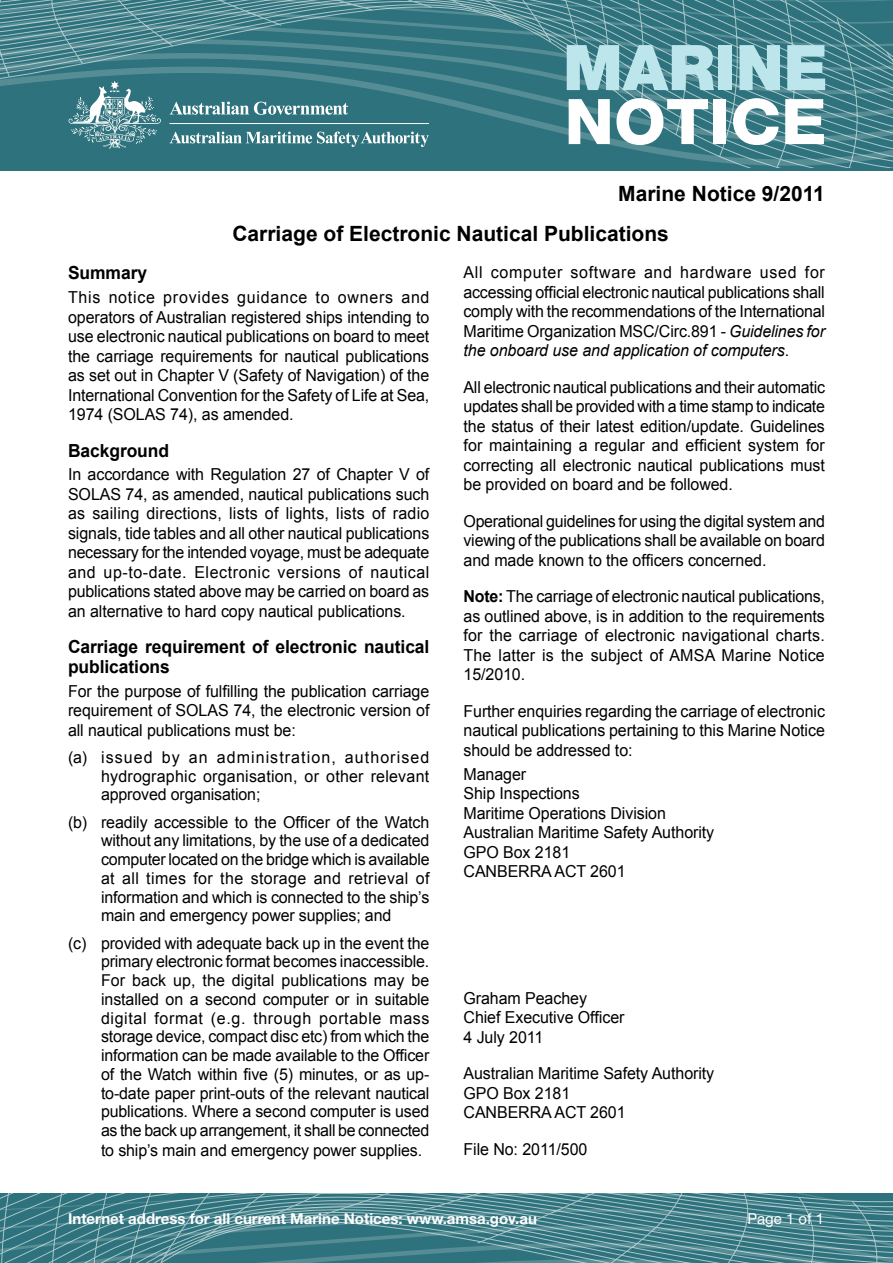
<style>
.page{position:relative;width:893px;height:1263px;background:#fff}
.page>*{position:absolute;margin:0;border:0;box-sizing:border-box;transform-origin:0 0}
.t1{font:900 63px "Helvetica Neue";color:#bce5ec}
.t2{font:800 63px "Helvetica Neue";color:#fff;scale:1.06 1}
.t3{font:700 21px "Arial";color:#000}
.t4{font:700 18px/19.5px "Arial";letter-spacing:-.005em;color:#000}
.t5{font:16.5px/19.5px "Arial";letter-spacing:-.005em;color:#000;text-align:justify}
.t6{font:16.35px/18.8px "Arial";letter-spacing:-.01em;color:#000;text-align:justify}
.t7{font:700 15px "Helvetica Neue";color:#fff}
.t8{font:15px "Helvetica Neue";color:#fff}
.s1{font-style:italic}
.s2{font-weight:700}
</style>
<div class="page">
<svg style="left:0;top:1193px;width:893px;height:70px;background:#4a858d"></svg>
<svg style="left:0;top:0;width:893px;height:168px;background:#428089"></svg>
<hr style="left:170px;top:123px;width:259px;height:1px;background:#fff">
<h1 class="t1" style="left:563px;top:30px;width:266px">MARINE</h1>
<h1 class="t2" style="left:564px;top:84px;width:249px">NOTICE</h1>
<p class="t3" style="left:618px;top:182px;width:208px">Marine Notice 9/2011</p>
<p class="t3" style="left:232px;top:221px;width:438px">Carriage of Electronic Nautical Publications</p>
<p class="t4" style="left:68px;top:263px;width:81px">Summary</p>
<p class="t5" style="left:68px;top:287px;width:363px">This notice provides guidance to owners and operators of Australian registered ships intending to use electronic nautical publications on board to meet the carriage requirements for nautical publications as set out in Chapter V (Safety of Navigation) of the International Convention for the Safety of Life at Sea, 1974 (SOLAS 74), as amended.</p>
<p class="t4" style="left:68px;top:440px;width:103px">Background</p>
<p class="t5" style="left:68px;top:465px;width:363px">In accordance with Regulation 27 of Chapter V of SOLAS 74, as amended, nautical publications such as sailing directions, lists of lights, lists of radio signals, tide tables and all other nautical publications necessary for the intended voyage, must be adequate and up-to-date. Electronic versions of nautical publications stated above may be carried on board as an alternative to hard copy nautical publications.</p>
<p class="t4" style="left:68px;top:637px;width:363px">Carriage requirement of electronic nautical publications</p>
<p class="t5" style="left:68px;top:681px;width:363px">For the purpose of fulfilling the publication carriage requirement of SOLAS 74, the electronic version of all nautical publications must be:</p>
<p class="t6" style="left:101px;top:748px;width:330px;text-indent:-33px">(a) issued by an administration, authorised hydrographic organisation, or other relevant approved organisation;</p>
<p class="t6" style="left:101px;top:812px;width:330px;text-indent:-33px">(b) readily accessible to the Officer of the Watch without any limitations, by the use of a dedicated computer located on the bridge which is available at all times for the storage and retrieval of information and which is connected to the ship’s main and emergency power supplies; and</p>
<p class="t6" style="left:101px;top:933px;width:330px;text-indent:-33px">(c) provided with adequate back up in the event the primary electronic format becomes inaccessible.<br>For back up, the digital publications may be installed on a second computer or in suitable digital format (e.g. through portable mass storage device, compact disc etc) from which the information can be made available to the Officer of the Watch within five (5) minutes, or as up&shy;to-date paper print-outs of the relevant nautical publications. Where a second computer is used as the back up arrangement, it shall be connected to ship’s main and emergency power supplies.</p>
<p class="t5" style="left:463px;top:263px;width:363px">All computer software and hardware used for accessing official electronic nautical publications shall comply with the recommendations of the International Maritime Organization MSC/Circ.891 - <span class="s1">Guidelines for the onboard use and application of computers</span>.</p>
<p class="t5" style="left:463px;top:377px;width:363px">All electronic nautical publications and their automatic updates shall be provided with a time stamp to indicate the status of their latest edition/update. Guidelines for maintaining a regular and efficient system for correcting all electronic nautical publications must be provided on board and be followed.</p>
<p class="t5" style="left:463px;top:511px;width:363px">Operational guidelines for using the digital system and viewing of the publications shall be available on board and made known to the officers concerned.</p>
<p class="t5" style="left:463px;top:587px;width:363px"><span class="s2">Note:</span> The carriage of electronic nautical publications, as outlined above, is in addition to the requirements for the carriage of electronic navigational charts.<br>The latter is the subject of AMSA Marine Notice 15/2010.</p>
<p class="t5" style="left:463px;top:701px;width:363px">Further enquiries regarding the carriage of electronic nautical publications pertaining to this Marine Notice should be addressed to:</p>
<p class="t5" style="left:463px;top:764px;width:252px;text-align:left">Manager<br>Ship Inspections<br>Maritime Operations Division<br>Australian Maritime Safety Authority<br>GPO Box 2181<br>CANBERRA ACT 2601</p>
<p class="t5" style="left:463px;top:988px;width:163px;text-align:left">Graham Peachey<br>Chief Executive Officer<br>4 July 2011</p>
<p class="t5" style="left:463px;top:1064px;width:252px;text-align:left">Australian Maritime Safety Authority<br>GPO Box 2181<br>CANBERRA ACT 2601</p>
<p class="t5" style="left:463px;top:1139px;width:125px">File No: 2011/500</p>
<p class="t7" style="left:68px;top:1209px;width:470px">Internet address for all current Marine Notices: www.amsa.gov.au</p>
<p class="t8" style="left:747px;top:1209px;width:78px">Page 1 of 1</p>
</div>
